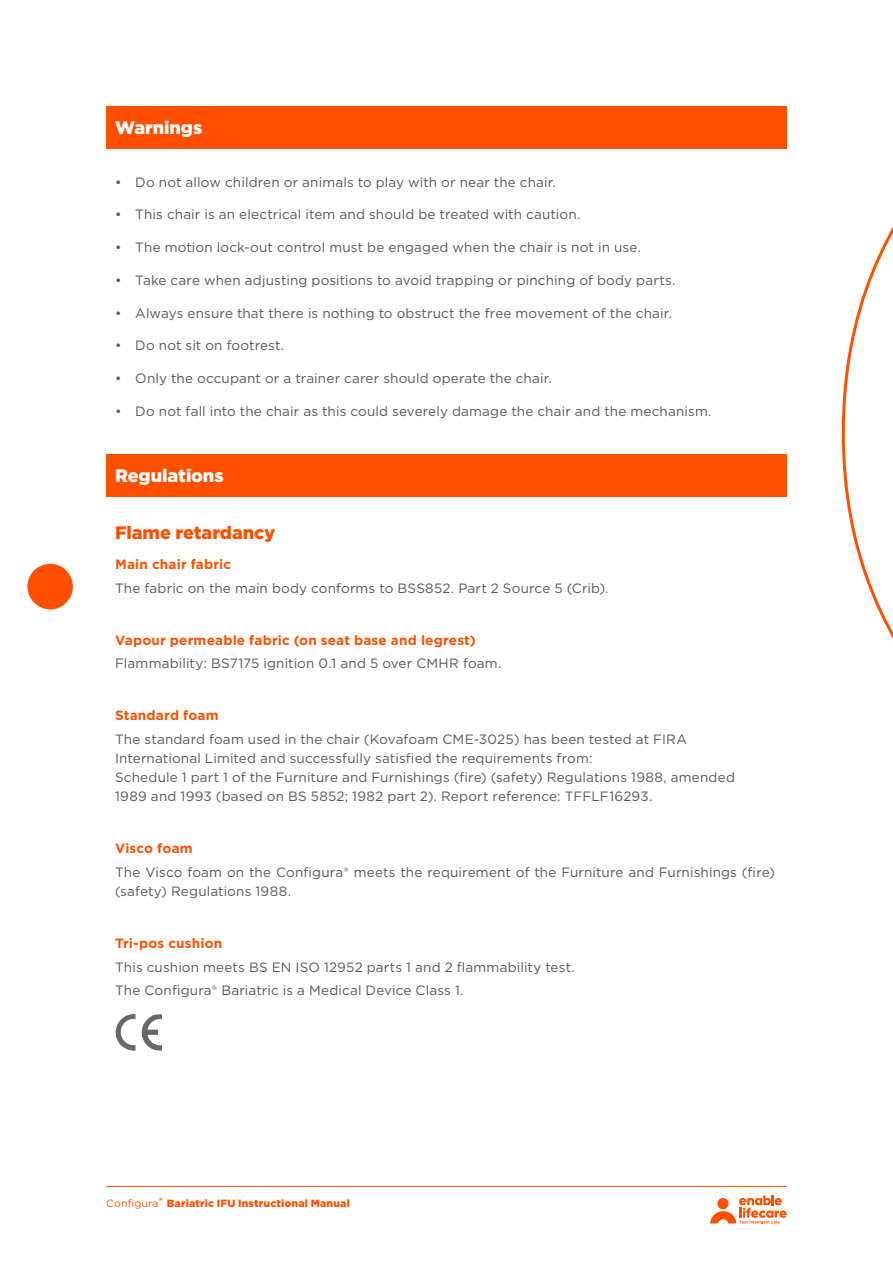
<style>
.page{position:relative;width:893px;height:1263px;background:#fff}
.page>*{position:absolute;margin:0;border:0;box-sizing:border-box;transform-origin:0 0}
.Orange_12pt_Black{font:900 18px "Gotham";color:#fff}
.Orange_12pt_Black-2{font:900 18px "Gotham";letter-spacing:-.005em;color:#ff5000}
.Body_9pt{font:13.5px/19.5px "Gotham";letter-spacing:.01em;color:#57585a}
.Body_9pt-2{font:700 13.5px "Gotham";letter-spacing:.015em;color:#ff5000}
.t1{font:900 10.5px "Gotham";letter-spacing:.02em;color:#ff5000}
.s1{font-weight:400}
</style>
<div class="page">
<hr style="left:106px;top:1186px;width:681px;height:1px;background:#ff5000">
<svg style="left:710px;top:1195px;width:77px;height:29px"></svg>
<svg style="left:841px;top:226px;width:52px;height:413px"></svg>
<svg style="left:27px;top:563px;width:46px;height:47px"></svg>
<div style="left:106px;top:106px;width:681px;height:42px;background:#ff5000"></div>
<div style="left:106px;top:454px;width:681px;height:43px;background:#ff5000"></div>
<img style="left:116px;top:1014px;width:46px;height:37px">
<p class="Orange_12pt_Black" style="left:115px;top:115px;width:89px">Warnings</p>
<p class="Body_9pt" style="left:115px;top:172px;width:442px">• Do not allow children or animals to play with or near the chair.</p>
<p class="Body_9pt" style="left:115px;top:205px;width:467px">• This chair is an electrical item and should be treated with caution.</p>
<p class="Body_9pt" style="left:115px;top:237px;width:527px">• The motion lock-out control must be engaged when the chair is not in use.</p>
<p class="Body_9pt" style="left:115px;top:270px;width:562px">• Take care when adjusting positions to avoid trapping or pinching of body parts.</p>
<p class="Body_9pt" style="left:115px;top:303px;width:558px">• Always ensure that there is nothing to obstruct the free movement of the chair.</p>
<p class="Body_9pt" style="left:115px;top:336px;width:171px">• Do not sit on footrest.</p>
<p class="Body_9pt" style="left:115px;top:368px;width:438px">• Only the occupant or a trainer carer should operate the chair.</p>
<p class="Body_9pt" style="left:115px;top:401px;width:598px">• Do not fall into the chair as this could severely damage the chair and the mechanism.</p>
<p class="Orange_12pt_Black" style="left:115px;top:463px;width:110px">Regulations</p>
<p class="Orange_12pt_Black-2" style="left:115px;top:520px;width:162px">Flame retardancy</p>
<p class="Body_9pt-2" style="left:115px;top:556px;width:118px">Main chair fabric</p>
<p class="Body_9pt" style="left:115px;top:578px;width:495px">The fabric on the main body conforms to BSS852. Part 2 Source 5 (Crib).</p>
<p class="Body_9pt-2" style="left:115px;top:632px;width:362px">Vapour permeable fabric (on seat base and legrest)</p>
<p class="Body_9pt" style="left:115px;top:653px;width:388px">Flammability: BS7175 ignition 0.1 and 5 over CMHR foam.</p>
<p class="Body_9pt-2" style="left:115px;top:707px;width:105px">Standard foam</p>
<p class="Body_9pt" style="left:115px;top:729px;width:574px">The standard foam used in the chair (Kovafoam CME-3025) has been tested at FIRA</p>
<p class="Body_9pt" style="left:115px;top:748px;width:479px">International Limited and successfully satisfied the requirements from:</p>
<p class="Body_9pt" style="left:115px;top:767px;width:621px">Schedule 1 part 1 of the Furniture and Furnishings (fire) (safety) Regulations 1988, amended</p>
<p class="Body_9pt" style="left:115px;top:787px;width:539px">1989 and 1993 (based on BS 5852; 1982 part 2). Report reference: TFFLF16293.</p>
<p class="Body_9pt-2" style="left:115px;top:840px;width:79px">Visco foam</p>
<p class="Body_9pt" style="left:115px;top:862px;width:661px">The Visco foam on the Configura® meets the requirement of the Furniture and Furnishings (fire) (safety) Regulations 1988.</p>
<p class="Body_9pt-2" style="left:115px;top:935px;width:109px">Tri-pos cushion</p>
<p class="Body_9pt" style="left:115px;top:957px;width:461px">This cushion meets BS EN ISO 12952 parts 1 and 2 flammability test.</p>
<p class="Body_9pt" style="left:115px;top:981px;width:350px">The Configura® Bariatric is a Medical Device Class 1.</p>
<p class="t1" style="left:159px;top:1194px;width:5px">®</p>
<p class="t1" style="left:106px;top:1196px;width:245px"><span class="s1">Configura</span> Bariatric IFU Instructional Manual</p>
</div>
